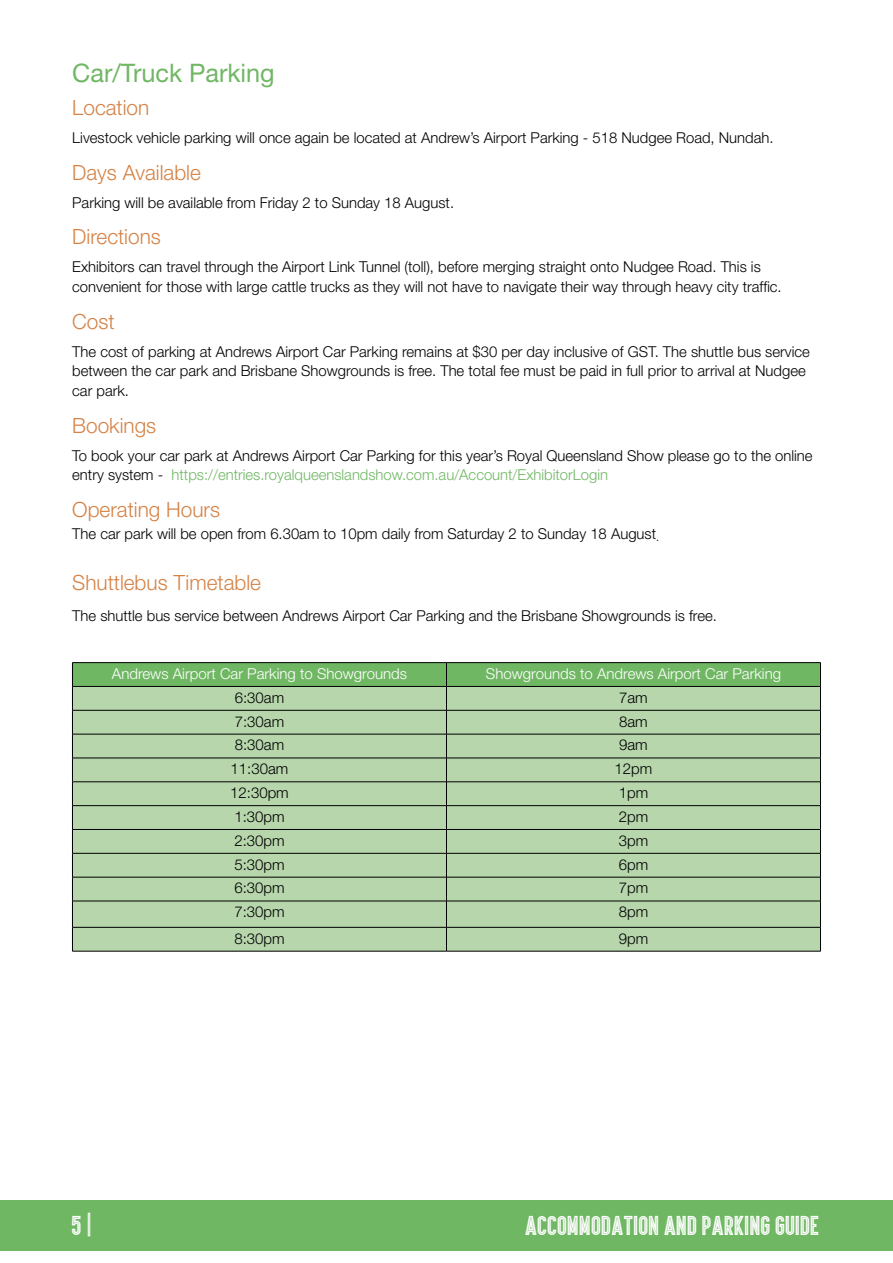
<style>
.page{position:relative;width:893px;height:1263px;background:#fff}
.page>*{position:absolute;margin:0;border:0;box-sizing:border-box;transform-origin:0 0}
.Body-Copy{font:25.5px "Helvetica Neue";color:#70b764}
.t1{font:22.5px "Ariq";color:#fff}
.t2{font:300 21px "Helvetica Neue";color:#d58246}
.t3{font:300 15px/19.5px "Helvetica Neue";color:#000}
.t4{font:300 15px "Helvetica Neue";color:#fff}
.s1{color:#70b764}
</style>
<div class="page">
<div style="left:0;top:1200px;width:893px;height:51px;background:#70b764"></div>
<hr style="left:72px;top:662px;width:374px;height:1px;background:#000">
<hr style="left:446px;top:662px;width:375px;height:1px;background:#000">
<svg style="left:72px;top:663px;width:749px;height:288px;background:#a9ca9e"></svg>
<hr style="left:72px;top:951px;width:374px;height:1px;background:#000">
<hr style="left:446px;top:951px;width:375px;height:1px;background:#000">
<p class="Body-Copy" style="left:72px;top:58px;width:204px">Car/Truck Parking</p>
<p class="t2" style="left:72px;top:95px;width:79px">Location</p>
<p class="t3" style="left:72px;top:128px;width:703px">Livestock vehicle parking will once again be located at Andrew’s Airport Parking - 518 Nudgee Road, Nundah.</p>
<p class="t2" style="left:72px;top:159px;width:130px">Days Available</p>
<p class="t3" style="left:72px;top:192px;width:383px">Parking will be available from Friday 2 to Sunday 18 August.</p>
<p class="t2" style="left:72px;top:224px;width:90px">Directions</p>
<p class="t3" style="left:72px;top:257px;width:711px">Exhibitors can travel through the Airport Link Tunnel (toll), before merging straight onto Nudgee Road. This is convenient for those with large cattle trucks as they will not have to navigate their way through heavy city traffic.</p>
<p class="t2" style="left:72px;top:308px;width:44px">Cost</p>
<p class="t3" style="left:72px;top:341px;width:739px">The cost of parking at Andrews Airport Car Parking remains at $30 per day inclusive of GST. The shuttle bus service between the car park and Brisbane Showgrounds is free. The total fee must be paid in full prior to arrival at Nudgee car park.</p>
<p class="t2" style="left:72px;top:412px;width:85px">Bookings</p>
<p class="t3" style="left:72px;top:445px;width:742px">To book your car park at Andrews Airport Car Parking for this year’s Royal Queensland Show please go to the online entry system - <span class="s1">https://entries.royalqueenslandshow.com.au/Account/ExhibitorLogin</span></p>
<p class="t2" style="left:72px;top:496px;width:149px">Operating Hours</p>
<p class="t3" style="left:72px;top:524px;width:588px">The car park will be open from 6.30am to 10pm daily from Saturday 2 to Sunday 18 August<sub>.</sub></p>
<p class="t2" style="left:72px;top:570px;width:190px">Shuttlebus Timetable</p>
<p class="t3" style="left:72px;top:605px;width:646px">The shuttle bus service between Andrews Airport Car Parking and the Brisbane Showgrounds is free.</p>
<p class="t4" style="left:112px;top:664px;width:297px">Andrews Airport Car Parking to Showgrounds</p>
<p class="t4" style="left:486px;top:664px;width:297px">Showgrounds to Andrews Airport Car Parking</p>
<p class="t3" style="left:235px;top:687px;width:51px">6:30am</p>
<p class="t3" style="left:619px;top:687px;width:30px">7am</p>
<p class="t3" style="left:235px;top:711px;width:51px">7:30am</p>
<p class="t3" style="left:619px;top:711px;width:30px">8am</p>
<p class="t3" style="left:235px;top:735px;width:51px">8:30am</p>
<p class="t3" style="left:619px;top:735px;width:30px">9am</p>
<p class="t3" style="left:231px;top:759px;width:59px">11:30am</p>
<p class="t3" style="left:615px;top:759px;width:39px">12pm</p>
<p class="t3" style="left:230px;top:783px;width:60px">12:30pm</p>
<p class="t3" style="left:619px;top:783px;width:31px">1pm</p>
<p class="t3" style="left:234px;top:806px;width:52px">1:30pm</p>
<p class="t3" style="left:619px;top:806px;width:31px">2pm</p>
<p class="t3" style="left:234px;top:830px;width:52px">2:30pm</p>
<p class="t3" style="left:619px;top:830px;width:31px">3pm</p>
<p class="t3" style="left:234px;top:854px;width:52px">5:30pm</p>
<p class="t3" style="left:619px;top:854px;width:31px">6pm</p>
<p class="t3" style="left:234px;top:878px;width:52px">6:30pm</p>
<p class="t3" style="left:619px;top:878px;width:31px">7pm</p>
<p class="t3" style="left:234px;top:902px;width:52px">7:30pm</p>
<p class="t3" style="left:619px;top:902px;width:31px">8pm</p>
<p class="t3" style="left:234px;top:928px;width:52px">8:30pm</p>
<p class="t3" style="left:619px;top:928px;width:31px">9pm</p>
<h2 class="t1" style="left:72px;top:1213px;width:24px">5 |</h2>
<h2 class="t1" style="left:525px;top:1213px;width:296px">ACCOMMODATION AND PARKING GUIDE</h2>
</div>
